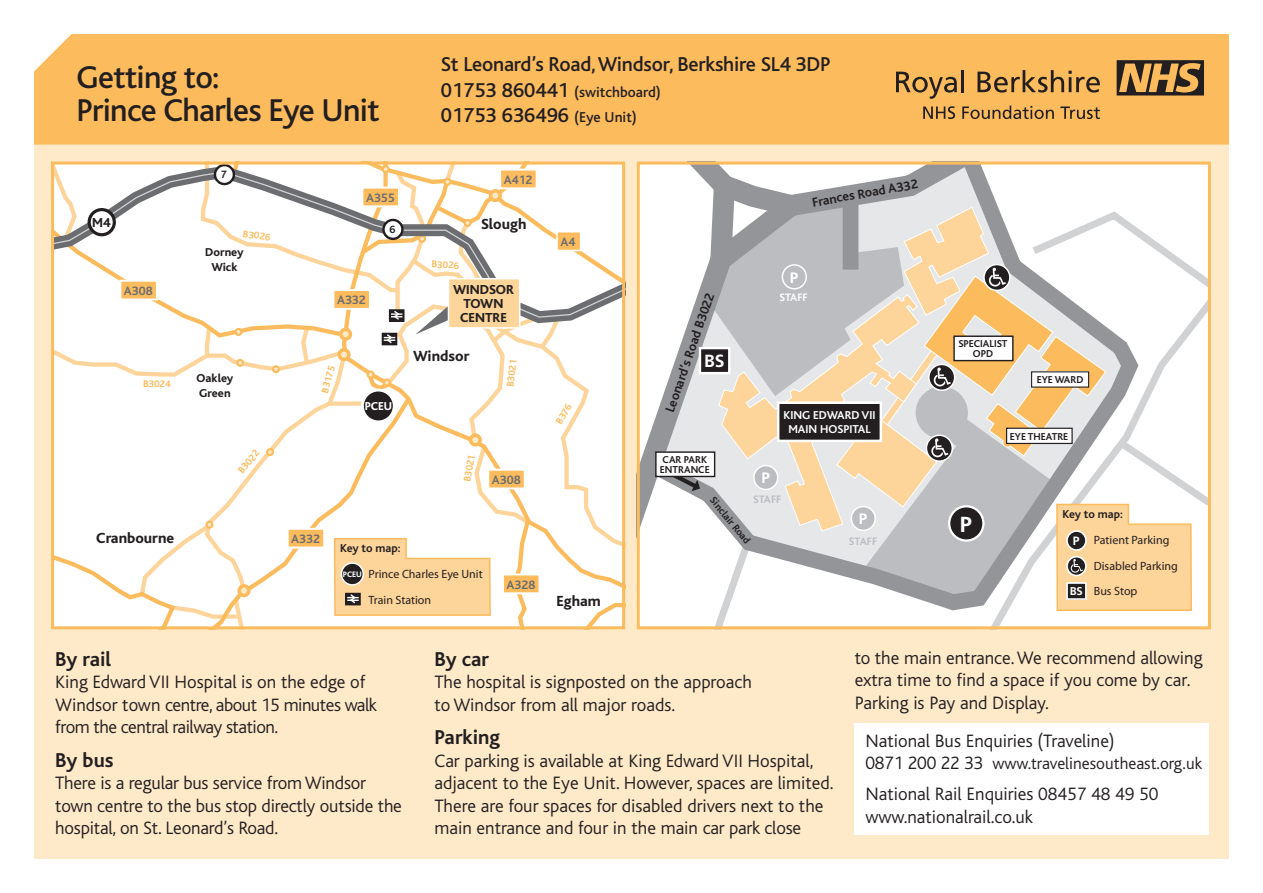
<style>
.page{position:relative;width:1263px;height:893px;background:#fff}
.page>*{position:absolute;margin:0;border:0;box-sizing:border-box;transform-origin:0 0}
.t1{font:500 33px/33px "Bliss";letter-spacing:-.02em;color:#231f20}
.t2{font:700 21.75px "Frutiger";color:#fff}
.t3{font:500 21px "Bliss";letter-spacing:-.01em;color:#231f20}
.t4{font:700 21px "Bliss";color:#231f20}
.t5{font:300 18.75px/22.5px "Bliss";color:#231f20}
.t6{font:300 18.75px/22.5px "Bliss";letter-spacing:-.025em;color:#231f20}
.t7{font:700 17.55px "Frutiger";color:#fff}
.t8{font:300 17.25px "Bliss";color:#231f20}
.t9{font:800 15.3px "Bliss";color:#231f20}
.t10{font:700 15.15px "Frutiger";color:#fff}
.t11{font:500 15px "Bliss";color:#231f20}
.t12{font:800 13.65px/13.6px "Bliss";color:#231f20;text-align:center}
.t13{font:700 13.5px "Bliss";color:#231f20}
.t14{font:700 12.75px "Bliss";color:#6c6d70}
.t15{font:12px/25.7px "Myriad Pro";color:#231f20}
.t16{font:700 12px/14.4px "Bliss";color:#fff;text-align:center}
.t17{font:800 12px/15px "Bliss";color:#231f20}
.t18{font:700 12px "Bliss";color:#231f20}
.t19{font:800 12px "Bliss";color:#fff}
.t20{font:700 11.25px "Bliss";color:#bcbdc0}
.t21{font:700 11.25px "Bliss";color:#fff}
.t22{font:700 11.1px "Bliss";color:#231f20}
.t23{font:700 10.5px/10.5px "Bliss";color:#231f20;text-align:center}
.t24{font:700 10.2px "Bliss";color:#fcbc5e}
.t25{font:800 8.25px "Bliss";color:#fff}
.s1{font-size:21px}
.s2{font-size:15px}
.s3{font-family:"Frutiger";font-weight:700;color:#fff}
.s4{font-family:"Frutiger";font-weight:700;font-size:11.25px;color:#fff}
.s5{font-size:18.75px}
</style>
<div class="page">
<div style="left:34px;top:89px;width:1195px;height:770px;background:#fee9c9"></div>
<div style="left:34px;top:34px;width:1195px;height:111px;background:#fcbc5e"></div>
<svg style="left:55px;top:166px;width:566px;height:459px;background:#f9f2e9"></svg>
<div style="left:51px;top:162px;width:574px;height:467px;border:3px solid #fcbc5e"></div>
<svg style="left:641px;top:166px;width:29px;height:452px;background:#f0f0f0"></svg>
<div style="left:656px;top:452px;width:59px;height:24px;background:#fff"></div>
<div style="left:655px;top:451px;width:60px;height:26px;border:1px solid #231f20"></div>
<svg style="left:670px;top:166px;width:537px;height:459px;background:#ddd6cc"></svg>
<div style="left:1067px;top:583px;width:19px;height:16px;background:#231f20"></div>
<div style="left:1066px;top:582px;width:21px;height:18px;border:2px solid #fff"></div>
<div style="left:637px;top:162px;width:574px;height:467px;border:3px solid #fcbc5e"></div>
<svg style="left:896px;top:72px;width:61px;height:27px;background:#be8f4c"></svg>
<hr style="left:961px;top:70px;width:3px;height:22px;background:#231f20">
<svg style="left:977px;top:70px;width:123px;height:23px;background:#ba8c4b"></svg>
<svg style="left:1117px;top:60px;width:87px;height:36px;background:#89683d"></svg>
<svg style="left:923px;top:106px;width:32px;height:13px"></svg>
<svg style="left:962px;top:106px;width:92px;height:13px"></svg>
<svg style="left:1060px;top:106px;width:40px;height:13px"></svg>
<div style="left:855px;top:723px;width:354px;height:111px;background:#fff"></div>
<h1 class="t1" style="left:77px;top:62px;width:305px">Getting to:<br>Prince Charles Eye Unit</h1>
<p class="t12" style="left:92px;top:216px;width:20px">M4</p>
<p class="t22" style="left:221px;top:169px;width:8px">7</p>
<p class="t24" style="left:244px;top:228px;width:29px;rotate:9deg">B3026</p>
<p class="t17" style="left:205px;top:245px;width:40px;text-align:center">Dorney<br>Wick</p>
<p class="t14" style="left:366px;top:191px;width:30px">A355</p>
<p class="t22" style="left:389px;top:223px;width:8px">6</p>
<p class="t3" style="left:441px;top:53px;width:391px">St Leonard’s Road, Windsor, Berkshire SL4 3DP</p>
<p class="t11" style="left:441px;top:84px;width:222px"><span class="s1">01753 860441</span> (switchboard)</p>
<p class="t3" style="left:441px;top:104px;width:198px">01753 636496 <span class="s2">(Eye Unit)</span></p>
<p class="t24" style="left:432px;top:259px;width:29px;rotate:3deg">B3026</p>
<p class="t14" style="left:504px;top:173px;width:30px">A412</p>
<p class="t9" style="left:481px;top:216px;width:47px">Slough</p>
<p class="t14" style="left:561px;top:235px;width:16px">A4</p>
<p class="t13" style="left:811px;top:195px;width:109px;rotate:-10deg">Frances Road A332</p>
<p class="t10" style="left:790px;top:269px;width:10px">P</p>
<p class="t14" style="left:124px;top:284px;width:30px">A308</p>
<p class="t24" style="left:143px;top:378px;width:29px;rotate:1deg">B3024</p>
<p class="t9" style="left:96px;top:530px;width:80px">Cranbourne</p>
<p class="t17" style="left:197px;top:371px;width:38px">Oakley<br>Green</p>
<p class="t14" style="left:337px;top:293px;width:30px">A332</p>
<p class="t12" style="left:453px;top:283px;width:62px">WINDSOR<br>TOWN<br>CENTRE</p>
<p class="t9" style="left:413px;top:348px;width:58px">Windsor</p>
<p class="t24" style="left:319px;top:391px;width:29px;rotate:-74deg">B3175</p>
<p class="t24" style="left:505px;top:386px;width:29px;rotate:-84deg">B3021</p>
<p class="t19" style="left:365px;top:400px;width:29px">PCEU</p>
<p class="t24" style="left:236px;top:469px;width:29px;rotate:-50deg">B3022</p>
<p class="t24" style="left:462px;top:481px;width:29px;rotate:-80deg">B3021</p>
<p class="t14" style="left:492px;top:473px;width:30px">A308</p>
<p class="t14" style="left:291px;top:532px;width:30px">A332</p>
<p class="t18" style="left:340px;top:542px;width:62px">Key to map:</p>
<p class="t25" style="left:343px;top:570px;width:20px">PCEU</p>
<p class="t15" style="left:368px;top:561px;width:116px">Prince Charles Eye Unit<br>Train Station</p>
<p class="t14" style="left:506px;top:578px;width:30px">A328</p>
<p class="t24" style="left:554px;top:421px;width:24px;rotate:-60deg">B376</p>
<p class="t9" style="left:556px;top:593px;width:46px">Egham</p>
<p class="t13" style="left:663px;top:409px;width:127px;rotate:-71deg">Leonard’s Road B3022</p>
<p class="t7" style="left:704px;top:351px;width:22px">BS</p>
<p class="t23" style="left:660px;top:454px;width:51px;text-align:left">CAR PARK<br>ENTRANCE</p>
<p class="t21" style="left:779px;top:292px;width:30px">STAFF</p>
<p class="t16" style="left:783px;top:408px;width:94px">KING EDWARD VII<br>MAIN HOSPITAL</p>
<p class="t10" style="left:761px;top:469px;width:10px">P</p>
<p class="t20" style="left:753px;top:494px;width:30px">STAFF</p>
<p class="t23" style="left:716px;top:495px;width:59px;rotate:51deg">Sinclair Road</p>
<p class="t10" style="left:859px;top:510px;width:10px">P</p>
<p class="t20" style="left:849px;top:535px;width:30px">STAFF</p>
<p class="t23" style="left:958px;top:338px;width:51px">SPECIALIST<br>OPD</p>
<p class="t23" style="left:1037px;top:375px;width:48px">EYE WARD</p>
<p class="t2" style="left:960px;top:511px;width:14px">P</p>
<p class="t23" style="left:1010px;top:431px;width:60px">EYE THEATRE</p>
<p class="t18" style="left:1062px;top:507px;width:62px">Key to map:</p>
<p class="t15" style="left:1094px;top:527px;width:86px;text-indent:-21px"><span class="s3">P</span> Patient Parking<br>Disabled Parking</p>
<p class="t15" style="left:1070px;top:577px;width:69px"><span class="s4">BS</span> Bus Stop</p>
<p class="t4" style="left:55px;top:648px;width:58px">By rail</p>
<p class="t6" style="left:55px;top:671px;width:323px">King Edward VII Hospital is on the edge of<br>Windsor town centre, about 15 minutes walk from the central railway station.</p>
<p class="t4" style="left:55px;top:749px;width:60px">By bus</p>
<p class="t5" style="left:55px;top:772px;width:348px">There is a regular bus service from Windsor town centre to the bus stop directly outside the hospital, on St. Leonard’s Road.</p>
<p class="t4" style="left:434px;top:648px;width:56px">By car</p>
<p class="t5" style="left:434px;top:671px;width:319px">The hospital is signposted on the approach to Windsor from all major roads.</p>
<p class="t4" style="left:434px;top:726px;width:67px">Parking</p>
<p class="t5" style="left:434px;top:750px;width:401px">Car parking is available at King Edward VII Hospital, adjacent to the Eye Unit. However, spaces are limited.<br>There are four spaces for disabled drivers next to the main entrance and four in the main car park close</p>
<p class="t5" style="left:855px;top:647px;width:349px">to the main entrance. We recommend allowing extra time to find a space if you come by car.<br>Parking is Pay and Display.</p>
<p class="t5" style="left:865px;top:730px;width:251px">National Bus Enquiries (Traveline)</p>
<p class="t8" style="left:865px;top:754px;width:338px"><span class="s5">0871 200 22 33</span> www.travelinesoutheast.org.uk</p>
<p class="t5" style="left:865px;top:783px;width:295px">National Rail Enquiries 08457 48 49 50 www.nationalrail.co.uk</p>
</div>
